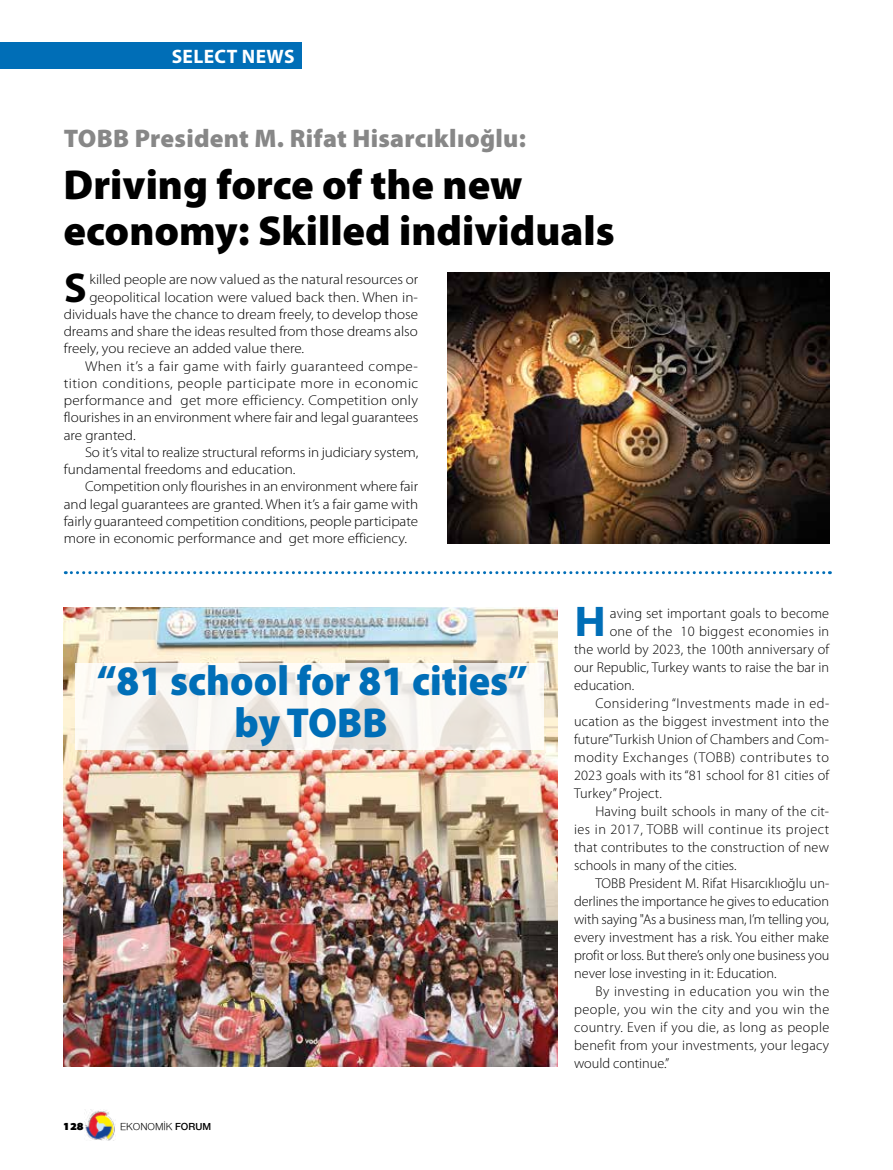
<style>
.page{position:relative;width:893px;height:1170px;background:#fff}
.page>*{position:absolute;margin:0;border:0;box-sizing:border-box;transform-origin:0 0}
.t1{font:700 43.05px "Myriad Pro";color:#006eb7;scale:1.06 1}
.t2{font:900 42px/46.5px "Myriad Pro";color:#000}
.t3{font:900 42px/42px "Myriad Pro";color:#006eb7;text-align:center;scale:.95 1}
.t4{font:700 42px "Myriad Pro";color:#000}
.t5{font:900 25.5px "Myriad Pro";letter-spacing:.01em;color:#878787}
.t6{font:700 19.5px "Myriad Pro";letter-spacing:.02em;color:#fff}
.t7{font:300 14.25px "Myriad Pro";color:#000;scale:1.06 1}
.t8{font:300 14.25px "Myriad Pro";color:#000}
.t9{font:300 14.25px "Myriad Pro";letter-spacing:.035em;color:#000}
.t10{font:300 14.25px "Myriad Pro";letter-spacing:.025em;color:#000}
.t11{font:300 14.25px "Myriad Pro";letter-spacing:.03em;color:#000;scale:1.06 1}
.t12{font:300 14.25px "Myriad Pro";letter-spacing:.025em;color:#000;scale:1.06 1}
.t13{font:300 14.25px "Myriad Pro";letter-spacing:.02em;color:#000}
.t14{font:300 14.25px "Myriad Pro";letter-spacing:.045em;color:#000}
.t15{font:300 14.25px "Myriad Pro";letter-spacing:.03em;color:#000}
.t16{font:10.5px "Nimbus Sans Novus";color:#000}
.t17{font:900 10.5px "PF Agora Sans Pro";color:#000}
.s1{font-weight:600}
</style>
<div class="page">
<img style="left:84px;top:1109px;width:32px;height:31px">
<img style="left:64px;top:607px;width:493px;height:459px">
<svg style="left:75px;top:662px;width:468px;height:87px;fill:#f9f6f2"></svg>
<div style="left:0;top:43px;width:302px;height:26px;background:#006eb7"></div>
<svg style="left:65px;top:571px;width:765px;height:3px"></svg>
<img style="left:447px;top:272px;width:382px;height:271px">
<h3 class="t6" style="left:172px;top:45px;width:125px">SELECT NEWS</h3>
<h3 class="t5" style="left:64px;top:123px;width:463px">TOBB President M. Rifat Hisarcıklıoğlu:</h3>
<h2 class="t2" style="left:64px;top:161px;width:553px">Driving force of the new economy: Skilled individuals</h2>
<h2 class="t4" style="left:64px;top:264px;width:24px">S</h2>
<p class="t7" style="left:89px;top:272px;width:312px">killed people are now valued as the natural resources or</p>
<p class="t7" style="left:89px;top:289px;width:312px">geopolitical location were valued back then. When in-</p>
<p class="t7" style="left:64px;top:306px;width:336px">dividuals have the chance to dream freely, to develop those</p>
<p class="t7" style="left:64px;top:323px;width:336px">dreams and share the ideas resulted from those dreams also</p>
<p class="t7" style="left:64px;top:341px;width:228px">freely, you recieve an added value there.</p>
<p class="t12" style="left:85px;top:358px;width:316px">When it’s a fair game with fairly guaranteed compe-</p>
<p class="t11" style="left:64px;top:375px;width:336px">tition conditions, people participate more in economic</p>
<p class="t7" style="left:64px;top:392px;width:336px">performance and get more efficiency. Competition only</p>
<p class="t7" style="left:64px;top:410px;width:336px">flourishes in an environment where fair and legal guarantees</p>
<p class="t7" style="left:64px;top:427px;width:69px">are granted.</p>
<p class="t7" style="left:85px;top:444px;width:316px">So it’s vital to realize structural reforms in judiciary system,</p>
<p class="t7" style="left:64px;top:461px;width:220px">fundamental freedoms and education.</p>
<p class="t7" style="left:85px;top:479px;width:316px">Competition only flourishes in an environment where fair</p>
<p class="t7" style="left:64px;top:496px;width:336px">and legal guarantees are granted. When it’s a fair game with</p>
<p class="t7" style="left:64px;top:513px;width:336px">fairly guaranteed competition conditions, people participate</p>
<p class="t7" style="left:64px;top:530px;width:326px">more in economic performance and get more efficiency.</p>
<h2 class="t3" style="left:97px;top:660px;width:455px">“81 school for 81 cities” by TOBB</h2>
<p class="t17" style="left:63px;top:1119px;width:22px">128</p>
<p class="t16" style="left:120px;top:1120px;width:93px">EKONOMİK <span class="s1">FORUM</span></p>
<h1 class="t1" style="left:574px;top:597px;width:31px">H</h1>
<p class="t7" style="left:610px;top:605px;width:209px">aving set important goals to become</p>
<p class="t10" style="left:610px;top:623px;width:221px">one of the 10 biggest economies in</p>
<p class="t8" style="left:574px;top:641px;width:257px">the world by 2023, the 100th anniversary of</p>
<p class="t8" style="left:574px;top:659px;width:257px">our Republic, Turkey wants to raise the bar in</p>
<p class="t8" style="left:574px;top:677px;width:62px">education.</p>
<p class="t15" style="left:595px;top:695px;width:235px">Considering “Investments made in ed-</p>
<p class="t13" style="left:574px;top:713px;width:256px">ucation as the biggest investment into the</p>
<p class="t8" style="left:574px;top:731px;width:256px">future” Turkish Union of Chambers and Com-</p>
<p class="t14" style="left:574px;top:749px;width:256px">modity Exchanges (TOBB) contributes to</p>
<p class="t8" style="left:574px;top:767px;width:257px">2023 goals with its “81 school for 81 cities of</p>
<p class="t8" style="left:574px;top:785px;width:89px">Turkey” Project.</p>
<p class="t8" style="left:595px;top:803px;width:235px">Having built schools in many of the cit-</p>
<p class="t9" style="left:574px;top:821px;width:257px">ies in 2017, TOBB will continue its project</p>
<p class="t8" style="left:574px;top:839px;width:256px">that contributes to the construction of new</p>
<p class="t8" style="left:574px;top:857px;width:164px">schools in many of the cities.</p>
<p class="t8" style="left:595px;top:875px;width:235px">TOBB President M. Rifat Hisarcıklıoğlu un-</p>
<p class="t8" style="left:574px;top:893px;width:256px">derlines the importance he gives to education</p>
<p class="t8" style="left:574px;top:911px;width:257px">with saying "As a business man, I’m telling you,</p>
<p class="t8" style="left:574px;top:929px;width:257px">every investment has a risk. You either make</p>
<p class="t8" style="left:574px;top:947px;width:257px">profit or loss. But there’s only one business you</p>
<p class="t8" style="left:574px;top:965px;width:204px">never lose investing in it: Education.</p>
<p class="t9" style="left:595px;top:983px;width:235px">By investing in education you win the</p>
<p class="t9" style="left:574px;top:1001px;width:257px">people, you win the city and you win the</p>
<p class="t10" style="left:574px;top:1019px;width:257px">country. Even if you die, as long as people</p>
<p class="t8" style="left:574px;top:1037px;width:257px">benefit from your investments, your legacy</p>
<p class="t8" style="left:574px;top:1055px;width:97px">would continue.”</p>
</div>
